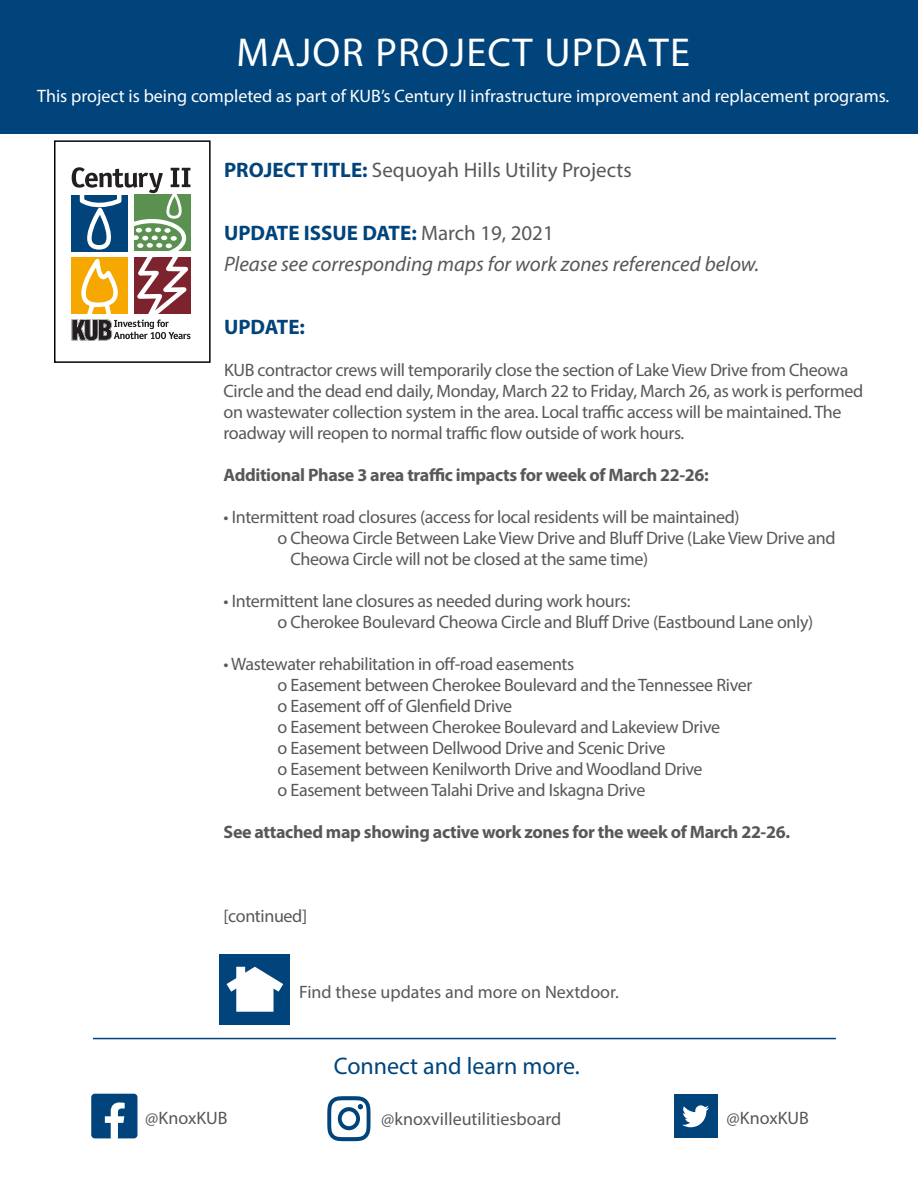
<style>
.page{position:relative;width:918px;height:1188px;background:#fff}
.page>*{position:absolute;margin:0;border:0;box-sizing:border-box;transform-origin:0 0}
.t1{font:40.5px "Myriad Pro";letter-spacing:.03em;color:#fff}
.t2{font:24px "Myriad Pro";color:#00447b}
.t3{font:italic 21px "Myriad Pro";color:#57585a}
.t4{font:21px "Myriad Pro";color:#57585a}
.t5{font:700 21px "Myriad Pro";color:#00447b}
.t6{font:18px/21px "Myriad Pro";letter-spacing:-.02em;color:#57585a}
.t7{font:700 18px "Myriad Pro";letter-spacing:-.02em;color:#57585a}
.t8{font:18px "Myriad Pro";color:#fff}
.t9{font:18px "Myriad Pro";color:#57585a}
.s1{font-weight:700;color:#00447b}
.s2{font-weight:400;color:#57585a}
</style>
<div class="page">
<div style="left:0;top:0;width:918px;height:134px;background:#00447b"></div>
<svg style="left:71px;top:167px;width:120px;height:174px"></svg>
<div style="left:54px;top:140px;width:157px;height:223px;border:2px solid #040503"></div>
<div style="left:91px;top:1094px;width:46px;height:44px;background:#00447b;border-radius:4px"></div>
<svg style="left:105px;top:1102px;width:20px;height:37px"></svg>
<svg style="left:327px;top:1096px;width:44px;height:45px"></svg>
<div style="left:674px;top:1095px;width:43px;height:43px;background:#00447b"></div>
<svg style="left:682px;top:1105px;width:27px;height:22px"></svg>
<hr style="left:93px;top:1038px;width:743px;height:1px;background:#00447b">
<div style="left:219px;top:954px;width:71px;height:71px;background:#00447b"></div>
<svg style="left:227px;top:967px;width:56px;height:45px"></svg>
<p class="t1" style="left:237px;top:27px;width:455px">MAJOR PROJECT UPDATE</p>
<p class="t8" style="left:37px;top:85px;width:854px">This project is being completed as part of KUB’s Century II infrastructure improvement and replacement programs.</p>
<p class="t4" style="left:224px;top:157px;width:409px"><span class="s1">PROJECT TITLE:</span> Sequoyah Hills Utility Projects</p>
<p class="t5" style="left:224px;top:219px;width:331px">UPDATE ISSUE DATE: <span class="s2">March 19, 2021</span></p>
<p class="t3" style="left:224px;top:251px;width:537px">Please see corresponding maps for work zones referenced below.</p>
<p class="t5" style="left:224px;top:313px;width:83px">UPDATE:</p>
<p class="t6" style="left:224px;top:359px;width:641px">KUB contractor crews will temporarily close the section of Lake View Drive from Cheowa Circle and the dead end daily, Monday, March 22 to Friday, March 26, as work is performed on wastewater collection system in the area. Local traffic access will be maintained. The roadway will reopen to normal traffic flow outside of work hours.</p>
<p class="t7" style="left:224px;top:463px;width:487px">Additional Phase 3 area traffic impacts for week of March 22-26:</p>
<p class="t6" style="left:224px;top:506px;width:518px">• Intermittent road closures (access for local residents will be maintained)</p>
<p class="t6" style="left:291px;top:527px;width:547px;text-indent:-13px">o Cheowa Circle Between Lake View Drive and Bluff Drive (Lake View Drive and<br>Cheowa Circle will not be closed at the same time)</p>
<p class="t6" style="left:224px;top:590px;width:408px">• Intermittent lane closures as needed during work hours:</p>
<p class="t6" style="left:278px;top:611px;width:537px">o Cherokee Boulevard Cheowa Circle and Bluff Drive (Eastbound Lane only)</p>
<p class="t6" style="left:224px;top:653px;width:352px">• Wastewater rehabilitation in off-road easements</p>
<p class="t6" style="left:278px;top:674px;width:476px">o Easement between Cherokee Boulevard and the Tennessee River</p>
<p class="t6" style="left:278px;top:695px;width:236px">o Easement off of Glenfield Drive</p>
<p class="t6" style="left:278px;top:716px;width:444px">o Easement between Cherokee Boulevard and Lakeview Drive</p>
<p class="t6" style="left:278px;top:737px;width:389px">o Easement between Dellwood Drive and Scenic Drive</p>
<p class="t6" style="left:278px;top:758px;width:427px">o Easement between Kenilworth Drive and Woodland Drive</p>
<p class="t6" style="left:278px;top:779px;width:369px">o Easement between Talahi Drive and Iskagna Drive</p>
<p class="t7" style="left:224px;top:820px;width:568px">See attached map showing active work zones for the week of March 22-26.</p>
<p class="t6" style="left:224px;top:905px;width:85px">[continued]</p>
<p class="t9" style="left:299px;top:981px;width:321px">Find these updates and more on Nextdoor.</p>
<p class="t2" style="left:334px;top:1051px;width:248px">Connect and learn more.</p>
<p class="t9" style="left:145px;top:1106px;width:84px">@KnoxKUB</p>
<p class="t9" style="left:381px;top:1108px;width:182px">@knoxvilleutilitiesboard</p>
<p class="t9" style="left:727px;top:1107px;width:84px">@KnoxKUB</p>
</div>
